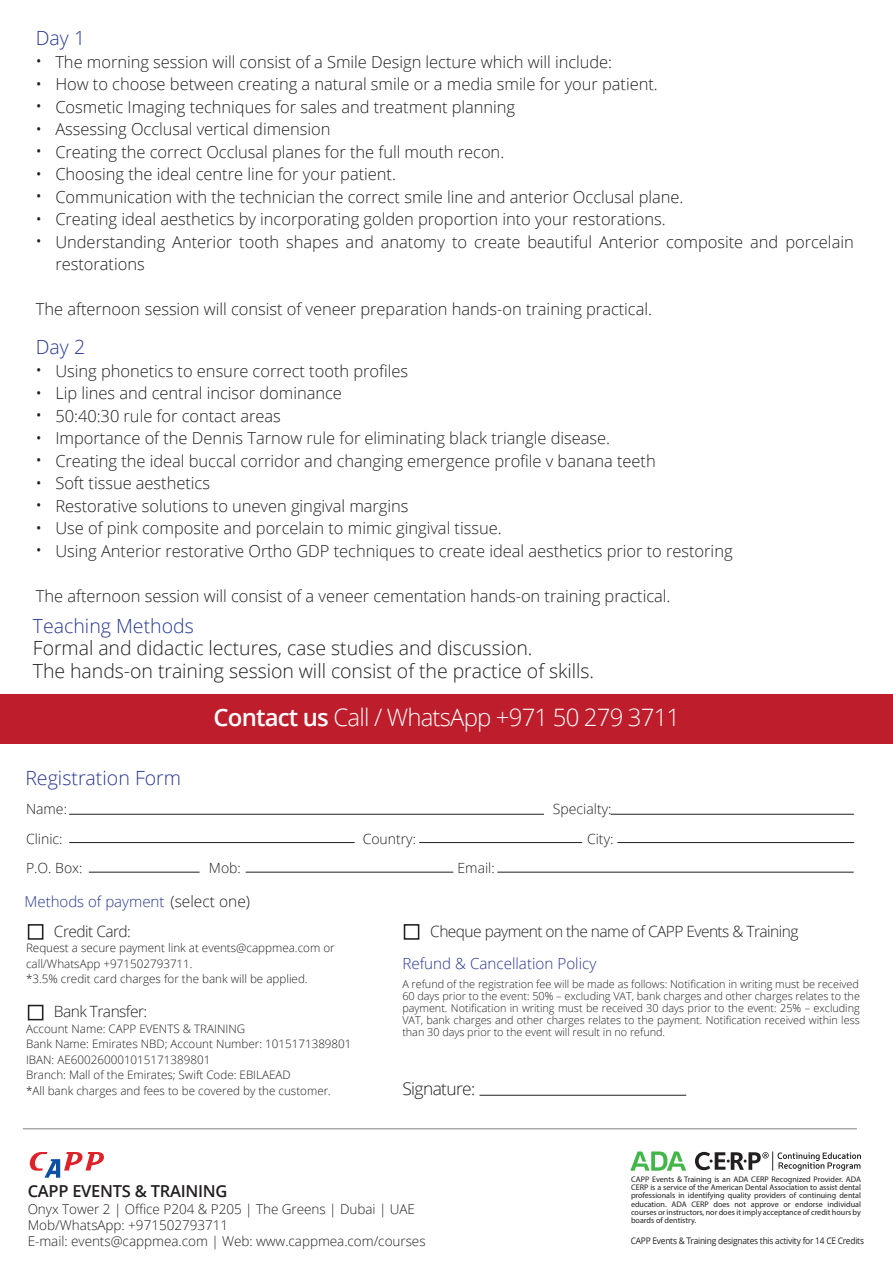
<style>
.page{position:relative;width:893px;height:1263px;background:#fff}
.page>*{position:absolute;margin:0;border:0;box-sizing:border-box;transform-origin:0 0}
.t1{font:300 24px "Open Sans";letter-spacing:-.035em;color:#fff}
.t2{font:300 19.5px/22.5px "Open Sans";letter-spacing:-.005em;color:#231f20;text-align:justify}
.t3{font:300 19.5px "Open Sans";color:#283890}
.t4{font:300 17.4px "Open Sans";letter-spacing:-.035em;color:#231f20}
.t5{font:300 16.5px/22.5px "Open Sans";letter-spacing:-.005em;color:#231f20}
.t6{font:600 16.5px "Open Sans";letter-spacing:-.015em;color:#231f20}
.t7{font:300 15.45px "Open Sans";letter-spacing:-.035em;color:#231f20}
.t8{font:300 15.15px "Open Sans";color:#283890}
.t9{font:300 15px "Open Sans";color:#283890}
.t10{font:300 14.1px "Open Sans";color:#231f20}
.t11{font:300 13.5px/16.2px "Open Sans";letter-spacing:-.005em;color:#231f20}
.t12{font:300 11.7px/15.5px "Open Sans";color:#231f20}
.t13{font:300 10.8px/12px "Open Sans";letter-spacing:-.005em;color:#231f20;text-align:justify}
.t14{font:9.15px "Open Sans";letter-spacing:-.025em;color:#231f20;scale:.93 1}
.t15{font:8.1px/8.1px "Myriad Pro";color:#231f20;text-align:justify}
.s1{font-weight:600}
.s2{font-size:15.45px;color:#231f20}
</style>
<div class="page">
<hr style="left:69px;top:814px;width:475px;height:1px;background:#231f20">
<hr style="left:69px;top:842px;width:286px;height:1px;background:#231f20">
<hr style="left:419px;top:842px;width:163px;height:1px;background:#231f20">
<hr style="left:617px;top:842px;width:237px;height:1px;background:#231f20">
<hr style="left:611px;top:814px;width:243px;height:1px;background:#231f20">
<hr style="left:89px;top:872px;width:111px;height:1px;background:#231f20">
<hr style="left:246px;top:872px;width:207px;height:1px;background:#231f20">
<hr style="left:497px;top:872px;width:357px;height:1px;background:#231f20">
<hr style="left:480px;top:1095px;width:206px;height:1px;background:#231f20">
<div style="left:28px;top:1005px;width:15px;height:15px;border:2px solid #231f20"></div>
<div style="left:28px;top:924px;width:15px;height:16px;border:2px solid #231f20"></div>
<div style="left:404px;top:924px;width:15px;height:16px;border:2px solid #231f20"></div>
<svg style="left:30px;top:1152px;width:74px;height:26px"></svg>
<hr style="left:23px;top:1128px;width:834px;height:1px;background:#808285">
<svg style="left:630px;top:1151px;width:56px;height:20px"></svg>
<svg style="left:695px;top:1151px;width:166px;height:20px"></svg>
<div style="left:0;top:694px;width:893px;height:49px;background:#be1d2c"></div>
<p class="t3" style="left:36px;top:25px;width:51px">Day 1</p>
<p class="t5" style="left:55px;top:50px;width:800px">The morning session will consist of a Smile Design lecture which will include:<br>How to choose between creating a natural smile or a media smile for your patient.<br>Cosmetic Imaging techniques for sales and treatment planning<br>Assessing Occlusal vertical dimension<br>Creating the correct Occlusal planes for the full mouth recon.<br>Choosing the ideal centre line for your patient.<br>Communication with the technician the correct smile line and anterior Occlusal plane.<br>Creating ideal aesthetics by incorporating golden proportion into your restorations.<br>Understanding Anterior tooth shapes and anatomy to create beautiful Anterior composite and porcelain restorations</p>
<p class="t5" style="left:36px;top:298px;width:618px">The afternoon session will consist of veneer preparation hands-on training practical.</p>
<p class="t2" style="left:35px;top:49px;width:9px">• • • • • • • • •</p>
<p class="t3" style="left:36px;top:334px;width:51px">Day 2</p>
<p class="t5" style="left:55px;top:359px;width:679px">Using phonetics to ensure correct tooth profiles<br>Lip lines and central incisor dominance<br>50:40:30 rule for contact areas<br>Importance of the Dennis Tarnow rule for eliminating black triangle disease.<br>Creating the ideal buccal corridor and changing emergence profile v banana teeth<br>Soft tissue aesthetics<br>Restorative solutions to uneven gingival margins<br>Use of pink composite and porcelain to mimic gingival tissue.<br>Using Anterior restorative Ortho GDP techniques to create ideal aesthetics prior to restoring</p>
<p class="t5" style="left:36px;top:584px;width:636px">The afternoon session will consist of a veneer cementation hands-on training practical.</p>
<p class="t2" style="left:35px;top:358px;width:9px">• • • • • • • • •</p>
<p class="t3" style="left:33px;top:612px;width:162px">Teaching Methods</p>
<p class="t2" style="left:33px;top:636px;width:563px">Formal and didactic lectures, case studies and discussion.<br>The hands-on training session will consist of the practice of skills.</p>
<h1 class="t1" style="left:214px;top:701px;width:468px"><span class="s1">Contact us</span> Call / WhatsApp +971 50 279 3711</h1>
<p class="t3" style="left:25px;top:764px;width:157px">Registration Form</p>
<p class="t10" style="left:26px;top:799px;width:42px">Name:</p>
<p class="t10" style="left:553px;top:799px;width:60px">Specialty:</p>
<p class="t10" style="left:26px;top:829px;width:38px">Clinic:</p>
<p class="t10" style="left:363px;top:829px;width:55px">Country:</p>
<p class="t10" style="left:587px;top:829px;width:28px">City:</p>
<p class="t10" style="left:26px;top:858px;width:58px">P.O. Box:</p>
<p class="t10" style="left:209px;top:858px;width:34px">Mob:</p>
<p class="t10" style="left:457px;top:858px;width:39px">Email:</p>
<p class="t9" style="left:24px;top:891px;width:227px">Methods of payment <span class="s2">(select one)</span></p>
<p class="t7" style="left:54px;top:920px;width:79px">Credit Card:</p>
<p class="t12" style="left:26px;top:940px;width:310px">Request a secure payment link at events@cappmea.com or call/WhatsApp +971502793711.<br>*3.5% credit card charges for the bank will be applied.</p>
<p class="t7" style="left:54px;top:1001px;width:95px">Bank Transfer:</p>
<p class="t12" style="left:26px;top:1020px;width:327px">Account Name: CAPP EVENTS &amp; TRAINING<br>Bank Name: Emirates NBD; Account Number: 1015171389801<br>IBAN: AE600260001015171389801<br>Branch: Mall of the Emirates; Swift Code: EBILAEAD<br>*All bank charges and fees to be covered by the customer.</p>
<p class="t7" style="left:430px;top:920px;width:370px">Cheque payment on the name of CAPP Events &amp; Training</p>
<p class="t8" style="left:402px;top:953px;width:195px">Refund &amp; Cancellation Policy</p>
<p class="t13" style="left:402px;top:978px;width:459px">A refund of the registration fee will be made as follows: Notification in writing must be received 60 days prior to the event: 50% – excluding VAT, bank charges and other charges relates to the payment. Notification in writing must be received 30 days prior to the event: 25% – excluding VAT, bank charges and other charges relates to the payment. Notification received within less than 30 days prior to the event will result in no refund.</p>
<p class="t4" style="left:402px;top:1077px;width:75px">Signature:</p>
<p class="t6" style="left:28px;top:1180px;width:201px">CAPP EVENTS &amp; TRAINING</p>
<p class="t11" style="left:28px;top:1200px;width:399px">Onyx Tower 2 | Office P204 &amp; P205 | The Greens | Dubai | UAE<br>Mob/WhatsApp: +971502793711<br>E-mail: events@cappmea.com | Web: www.cappmea.com/courses</p>
<p class="t15" style="left:631px;top:1175px;width:231px">CAPP Events &amp; Training is an ADA CERP Recognized Provider. ADA CERP is a service of the American Dental Association to assist dental professionals in identifying quality providers of continuing dental education. ADA CERP does not approve or endorse individual courses or instructors, nor does it imply acceptance of credit hours by boards of dentistry.</p>
<p class="t14" style="left:631px;top:1234px;width:252px">CAPP Events &amp; Training designates this activity for 14 CE Credits</p>
</div>
